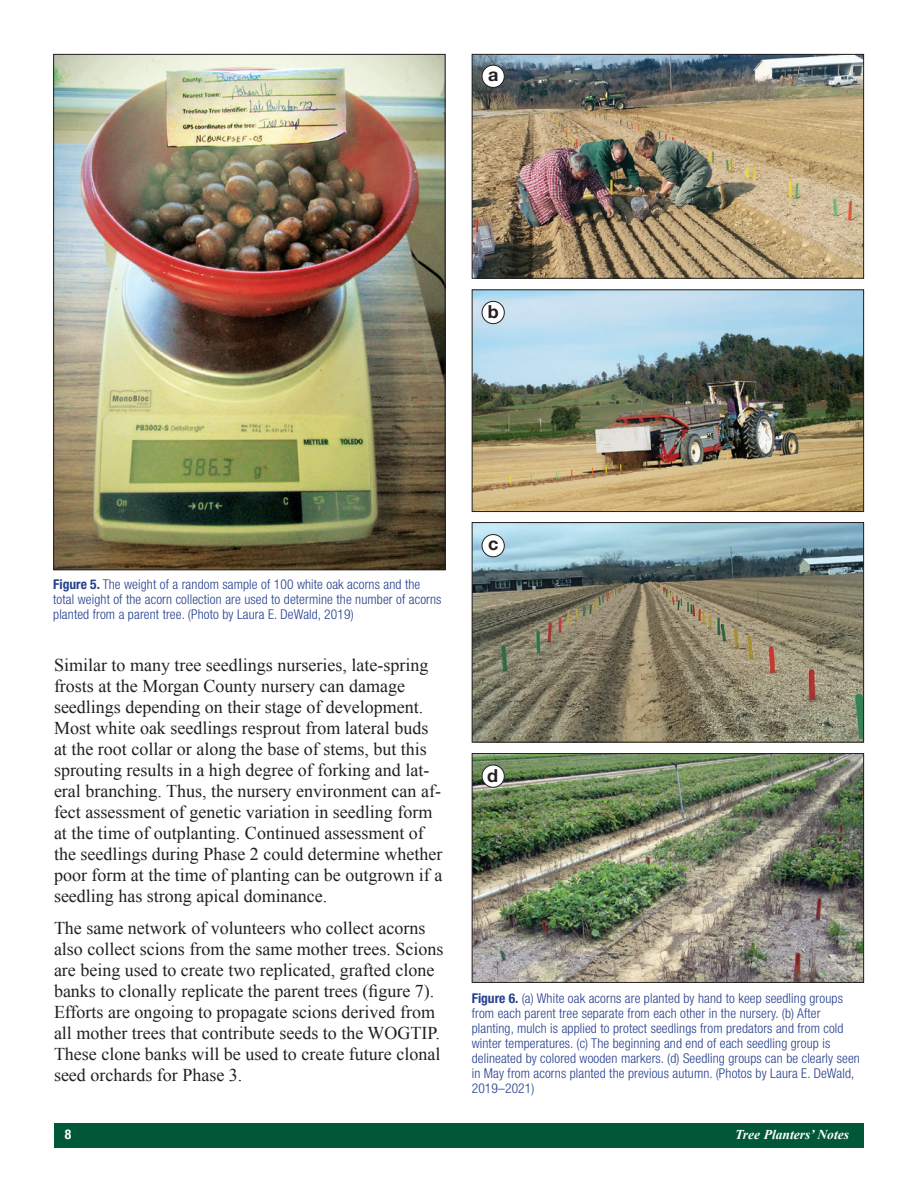
<style>
.page{position:relative;width:918px;height:1188px;background:#fff}
.page>*{position:absolute;margin:0;border:0;box-sizing:border-box;transform-origin:0 0}
.t1{font:18px/21px "Times New Roman";color:#231f20}
.t2{font:700 18px "Helvetica Neue LT Std";color:#231f20}
.t3{font:300 condensed 13.5px/15px "Helvetica Neue LT Std";letter-spacing:.01em;color:#253f8e}
.t4{font:italic 700 13.5px "Times New Roman";color:#fff}
.t5{font:700 condensed 13.5px "Helvetica Neue LT Std";color:#fff}
.s1{font-weight:700}
</style>
<div class="page">
<div style="left:54px;top:1123px;width:810px;height:25px;background:#005837"></div>
<img style="left:474px;top:56px;width:388px;height:221px">
<div style="left:472px;top:54px;width:392px;height:225px;border:1px solid #231f20"></div>
<img style="left:474px;top:291px;width:388px;height:219px">
<div style="left:472px;top:289px;width:392px;height:223px;border:1px solid #231f20"></div>
<img style="left:474px;top:524px;width:388px;height:216px">
<div style="left:472px;top:522px;width:392px;height:220px;border:1px solid #231f20"></div>
<img style="left:474px;top:755px;width:388px;height:226px">
<div style="left:472px;top:753px;width:392px;height:230px;border:1px solid #231f20"></div>
<img style="left:55px;top:56px;width:389px;height:512px">
<div style="left:482px;top:65px;width:22px;height:22px;background:#fff;border-radius:50%"></div>
<div style="left:482px;top:65px;width:23px;height:23px;border:1px solid #231f20;border-radius:50%"></div>
<div style="left:482px;top:535px;width:22px;height:22px;background:#fff;border-radius:50%"></div>
<div style="left:482px;top:534px;width:23px;height:23px;border:1px solid #231f20;border-radius:50%"></div>
<div style="left:482px;top:765px;width:22px;height:22px;background:#fff;border-radius:50%"></div>
<div style="left:482px;top:765px;width:23px;height:23px;border:1px solid #231f20;border-radius:50%"></div>
<div style="left:482px;top:301px;width:22px;height:23px;background:#fff;border-radius:50%"></div>
<div style="left:482px;top:301px;width:23px;height:23px;border:1px solid #231f20;border-radius:50%"></div>
<p class="t2" style="left:488px;top:63px;width:12px">a</p>
<p class="t2" style="left:488px;top:301px;width:12px">b</p>
<p class="t3" style="left:53px;top:576px;width:390px"><span class="s1">Figure 5.</span> The weight of a random sample of 100 white oak acorns and the total weight of the acorn collection are used to determine the number of acorns planted from a parent tree. (Photo by Laura E. DeWald, 2019)</p>
<p class="t1" style="left:54px;top:654px;width:390px">Similar to many tree seedlings nurseries, late-spring frosts at the Morgan County nursery can damage seedlings depending on their stage of development.<br>Most white oak seedlings resprout from lateral buds at the root collar or along the base of stems, but this sprouting results in a high degree of forking and lat&shy;eral branching. Thus, the nursery environment can af&shy;fect assessment of genetic variation in seedling form at the time of outplanting. Continued assessment of the seedlings during Phase 2 could determine whether poor form at the time of planting can be outgrown if a seedling has strong apical dominance.</p>
<p class="t1" style="left:54px;top:917px;width:391px">The same network of volunteers who collect acorns also collect scions from the same mother trees. Scions are being used to create two replicated, grafted clone banks to clonally replicate the parent trees (figure 7).<br>Efforts are ongoing to propagate scions derived from all mother trees that contribute seeds to the WOGTIP.<br>These clone banks will be used to create future clonal seed orchards for Phase 3.</p>
<p class="t2" style="left:488px;top:533px;width:12px">c</p>
<p class="t2" style="left:487px;top:765px;width:12px">d</p>
<p class="t3" style="left:472px;top:991px;width:390px"><span class="s1">Figure 6.</span> (a) White oak acorns are planted by hand to keep seedling groups from each parent tree separate from each other in the nursery. (b) After planting, mulch is applied to protect seedlings from predators and from cold winter temperatures. (c) The beginning and end of each seedling group is delineated by colored wooden markers. (d) Seedling groups can be clearly seen in May from acorns planted the previous autumn. (Photos by Laura E. DeWald, 2019–2021)</p>
<p class="t5" style="left:65px;top:1126px;width:8px">8</p>
<p class="t4" style="left:735px;top:1125px;width:115px">Tree Planters’ Notes</p>
</div>
